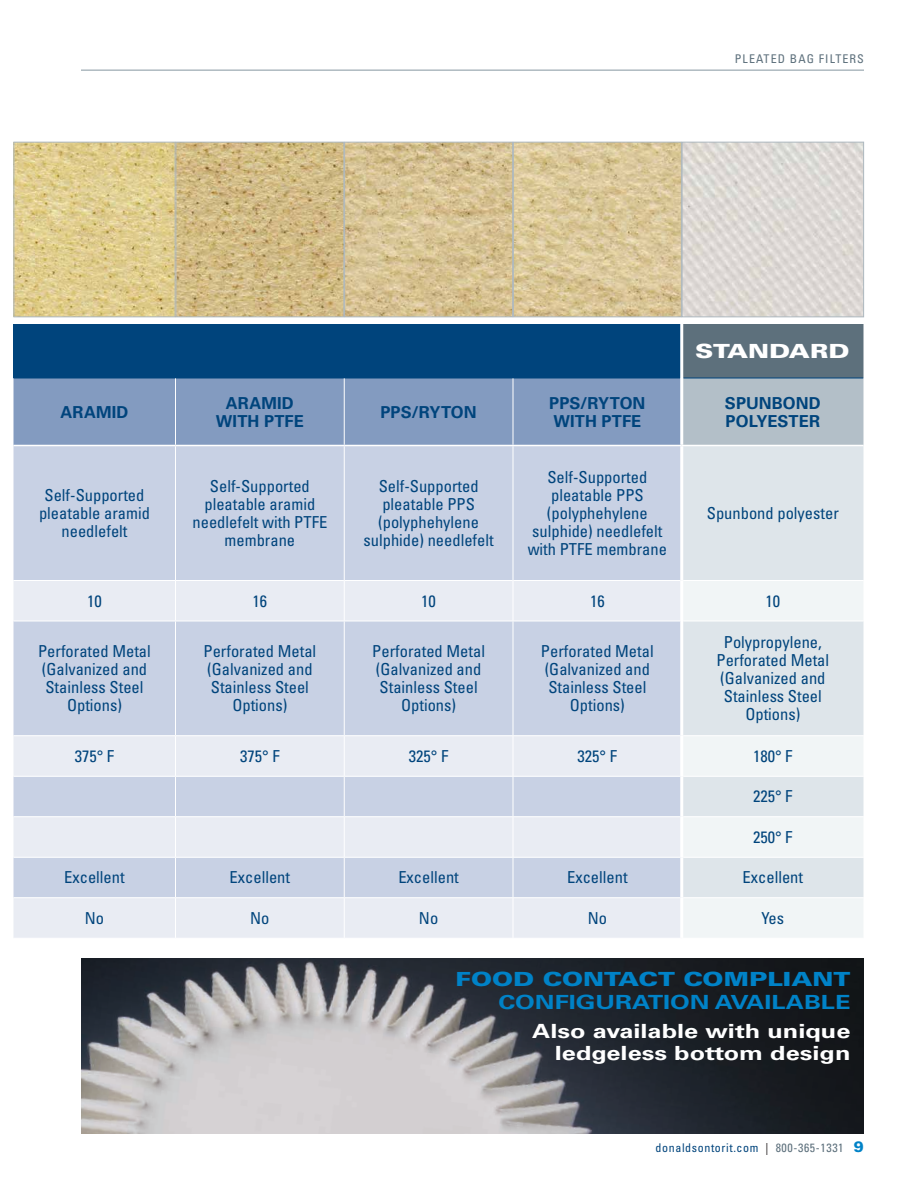
<style>
.page{position:relative;width:918px;height:1188px;background:#fff}
.page>*{position:absolute;margin:0;border:0;box-sizing:border-box;transform-origin:0 0}
.t1{font:700 19.5px/22.5px "Univers LT Std";color:#fff;text-align:right;scale:1.3 1}
.t2{font:700 19.5px "Univers LT Std";color:#0082c7;scale:1.3 1}
.t3{font:900 19.5px "Univers LT Std";color:#0082c7;scale:1.3 1}
.t4{font:900 19.5px "Univers LT Std";color:#fff;scale:1.3 1}
.t5{font:condensed 16.5px/18px "Univers LT Std";color:#00447c;text-align:center}
.t6{font:700 16.5px/18px "Univers LT Std";letter-spacing:.005em;color:#00447c}
.t7{font:condensed 12px "Univers LT Std";letter-spacing:.05em;color:#00447c}
.t8{font:condensed 12px "Univers LT Std";letter-spacing:.09em;color:#5d707c}
.s1{color:#231f20}
.s2{color:#5d707c}
.s3{font-weight:900;font-stretch:normal;font-size:15px;color:#0082c7}
</style>
<div class="page">
<hr style="left:81px;top:69px;width:783px;height:2px;background:#aeb9c0">
<div style="left:14px;top:324px;width:668px;height:54px;background:#00447c"></div>
<div style="left:682px;top:324px;width:182px;height:54px;background:#5d707c"></div>
<div style="left:14px;top:379px;width:666px;height:66px;background:#839bc0"></div>
<div style="left:682px;top:378px;width:182px;height:68px;background:#b3bfc8"></div>
<div style="left:14px;top:446px;width:666px;height:134px;background:#c8d1e4"></div>
<div style="left:683px;top:446px;width:181px;height:134px;background:#dee5ea"></div>
<svg style="left:14px;top:581px;width:666px;height:357px;background:#d7ddea"></svg>
<svg style="left:683px;top:581px;width:181px;height:357px;fill:#dee5ea"></svg>
<hr style="left:14px;top:621px;width:162px;height:1px;background:#fff">
<hr style="left:176px;top:621px;width:168px;height:1px;background:#fff">
<hr style="left:344px;top:621px;width:169px;height:1px;background:#fff">
<hr style="left:513px;top:621px;width:167px;height:1px;background:#fff">
<hr style="left:683px;top:621px;width:181px;height:1px;background:#fff">
<hr style="left:14px;top:735px;width:162px;height:1px;background:#fff">
<hr style="left:176px;top:735px;width:168px;height:1px;background:#fff">
<hr style="left:344px;top:735px;width:169px;height:1px;background:#fff">
<hr style="left:513px;top:735px;width:167px;height:1px;background:#fff">
<hr style="left:683px;top:735px;width:181px;height:1px;background:#fff">
<hr style="left:14px;top:776px;width:162px;height:1px;background:#fff">
<hr style="left:176px;top:776px;width:168px;height:1px;background:#fff">
<hr style="left:344px;top:776px;width:169px;height:1px;background:#fff">
<hr style="left:513px;top:776px;width:167px;height:1px;background:#fff">
<hr style="left:683px;top:776px;width:181px;height:1px;background:#fff">
<hr style="left:14px;top:816px;width:162px;height:1px;background:#fff">
<hr style="left:176px;top:816px;width:168px;height:1px;background:#fff">
<hr style="left:344px;top:816px;width:169px;height:1px;background:#fff">
<hr style="left:513px;top:816px;width:167px;height:1px;background:#fff">
<hr style="left:683px;top:816px;width:181px;height:1px;background:#fff">
<hr style="left:14px;top:857px;width:162px;height:1px;background:#fff">
<hr style="left:176px;top:857px;width:168px;height:1px;background:#fff">
<hr style="left:344px;top:857px;width:169px;height:1px;background:#fff">
<hr style="left:513px;top:857px;width:167px;height:1px;background:#fff">
<hr style="left:683px;top:857px;width:181px;height:1px;background:#fff">
<hr style="left:14px;top:897px;width:162px;height:1px;background:#fff">
<hr style="left:176px;top:897px;width:168px;height:1px;background:#fff">
<hr style="left:344px;top:897px;width:169px;height:1px;background:#fff">
<hr style="left:513px;top:897px;width:167px;height:1px;background:#fff">
<hr style="left:683px;top:897px;width:181px;height:1px;background:#fff">
<hr style="left:14px;top:378px;width:162px;height:1px;background:#00447c">
<hr style="left:176px;top:378px;width:168px;height:1px;background:#00447c">
<hr style="left:344px;top:378px;width:169px;height:1px;background:#00447c">
<hr style="left:513px;top:378px;width:167px;height:1px;background:#00447c">
<hr style="left:683px;top:378px;width:181px;height:1px;background:#00447c">
<hr style="left:175px;top:378px;width:1px;height:67px;background:#fff">
<hr style="left:344px;top:378px;width:1px;height:67px;background:#fff">
<hr style="left:513px;top:378px;width:1px;height:67px;background:#fff">
<hr style="left:175px;top:446px;width:1px;height:134px;background:#fff">
<hr style="left:344px;top:446px;width:1px;height:134px;background:#fff">
<hr style="left:513px;top:446px;width:1px;height:134px;background:#fff">
<hr style="left:175px;top:580px;width:1px;height:41px;background:#fff">
<hr style="left:344px;top:580px;width:1px;height:41px;background:#fff">
<hr style="left:513px;top:580px;width:1px;height:41px;background:#fff">
<hr style="left:175px;top:621px;width:1px;height:114px;background:#fff">
<hr style="left:344px;top:621px;width:1px;height:114px;background:#fff">
<hr style="left:513px;top:621px;width:1px;height:114px;background:#fff">
<hr style="left:175px;top:736px;width:1px;height:40px;background:#fff">
<hr style="left:344px;top:736px;width:1px;height:40px;background:#fff">
<hr style="left:513px;top:736px;width:1px;height:40px;background:#fff">
<hr style="left:175px;top:777px;width:1px;height:39px;background:#fff">
<hr style="left:344px;top:777px;width:1px;height:39px;background:#fff">
<hr style="left:513px;top:777px;width:1px;height:39px;background:#fff">
<hr style="left:175px;top:817px;width:1px;height:40px;background:#fff">
<hr style="left:344px;top:817px;width:1px;height:40px;background:#fff">
<hr style="left:513px;top:817px;width:1px;height:40px;background:#fff">
<hr style="left:175px;top:858px;width:1px;height:39px;background:#fff">
<hr style="left:344px;top:858px;width:1px;height:39px;background:#fff">
<hr style="left:513px;top:858px;width:1px;height:39px;background:#fff">
<hr style="left:175px;top:898px;width:1px;height:40px;background:#fff">
<hr style="left:344px;top:898px;width:1px;height:40px;background:#fff">
<hr style="left:513px;top:898px;width:1px;height:40px;background:#fff">
<hr style="left:680px;top:324px;width:3px;height:54px;background:#fff">
<hr style="left:680px;top:378px;width:3px;height:67px;background:#fff">
<hr style="left:682px;top:445px;width:182px;height:1px;background:#fff">
<img style="left:81px;top:958px;width:783px;height:176px">
<img style="left:16px;top:144px;width:846px;height:171px">
<div style="left:14px;top:142px;width:162px;height:175px;border:1px solid #aeb9c0"></div>
<div style="left:176px;top:142px;width:168px;height:175px;border:1px solid #aeb9c0"></div>
<div style="left:344px;top:142px;width:169px;height:175px;border:1px solid #aeb9c0"></div>
<div style="left:513px;top:142px;width:169px;height:175px;border:1px solid #aeb9c0"></div>
<div style="left:682px;top:142px;width:182px;height:175px;border:1px solid #aeb9c0"></div>
<p class="t8" style="left:735px;top:51px;width:131px">PLEATED BAG FILTERS</p>
<p class="t4" style="left:695px;top:339px;width:120px">STANDARD</p>
<p class="t6" style="left:60px;top:403px;width:70px">ARAMID</p>
<p class="t6" style="left:216px;top:394px;width:89px;text-align:center">ARAMID<br>WITH PTFE</p>
<p class="t6" style="left:381px;top:403px;width:98px">PPS/RYTON</p>
<p class="t6" style="left:549px;top:394px;width:98px">PPS/RYTON<br>WITH PTFE</p>
<p class="t6" style="left:725px;top:394px;width:97px">SPUNBOND<br>POLYESTER</p>
<p class="t5" style="left:39px;top:486px;width:112px">Self-Supported pleatable aramid needlefelt</p>
<p class="t5" style="left:193px;top:477px;width:136px">Self-Supported pleatable aramid needlefelt with PTFE membrane</p>
<p class="t5" style="left:364px;top:477px;width:132px">Self-Supported pleatable PPS (polyphehylene sulphide) needlefelt</p>
<p class="t5" style="left:528px;top:468px;width:141px">Self-Supported pleatable PPS (polyphehylene sulphide) needlefelt with PTFE membrane</p>
<p class="t5" style="left:707px;top:504px;width:133px">Spunbond polyester</p>
<p class="t5" style="left:87px;top:592px;width:16px">10</p>
<p class="t5" style="left:253px;top:592px;width:16px">16</p>
<p class="t5" style="left:421px;top:592px;width:16px">10</p>
<p class="t5" style="left:590px;top:592px;width:16px">16</p>
<p class="t5" style="left:766px;top:592px;width:16px">10</p>
<p class="t5" style="left:38px;top:642px;width:114px">Perforated Metal (Galvanized and<br>Stainless Steel<br>Options)</p>
<p class="t5" style="left:204px;top:642px;width:114px">Perforated Metal (Galvanized and<br>Stainless Steel<br>Options)</p>
<p class="t5" style="left:372px;top:642px;width:114px">Perforated Metal (Galvanized and<br>Stainless Steel<br>Options)</p>
<p class="t5" style="left:541px;top:642px;width:114px">Perforated Metal (Galvanized and<br>Stainless Steel<br>Options)</p>
<p class="t5" style="left:716px;top:633px;width:114px">Polypropylene,<br>Perforated Metal (Galvanized and<br>Stainless Steel<br>Options)</p>
<p class="t5" style="left:75px;top:747px;width:41px">375° F</p>
<p class="t5" style="left:240px;top:747px;width:41px">375° F</p>
<p class="t5" style="left:409px;top:747px;width:41px">325° F</p>
<p class="t5" style="left:578px;top:747px;width:41px">325° F</p>
<p class="t5" style="left:753px;top:747px;width:41px">180° F</p>
<p class="t5" style="left:753px;top:787px;width:41px">225° F</p>
<p class="t5" style="left:753px;top:828px;width:41px">250° F</p>
<p class="t5" style="left:64px;top:868px;width:62px">Excellent</p>
<p class="t5" style="left:230px;top:868px;width:62px">Excellent</p>
<p class="t5" style="left:398px;top:868px;width:62px">Excellent</p>
<p class="t5" style="left:567px;top:868px;width:62px">Excellent</p>
<p class="t5" style="left:743px;top:868px;width:62px">Excellent</p>
<p class="t5" style="left:85px;top:909px;width:21px">No</p>
<p class="t5" style="left:250px;top:909px;width:21px">No</p>
<p class="t5" style="left:419px;top:909px;width:21px">No</p>
<p class="t5" style="left:588px;top:909px;width:21px">No</p>
<p class="t5" style="left:762px;top:909px;width:24px">Yes</p>
<p class="t3" style="left:456px;top:967px;width:305px">FOOD CONTACT COMPLIANT</p>
<p class="t2" style="left:498px;top:990px;width:272px">CONFIGURATION AVAILABLE</p>
<p class="t1" style="left:532px;top:1020px;width:246px">Also available with unique ledgeless bottom design</p>
<p class="t7" style="left:656px;top:1140px;width:210px">donaldsontorit.com <span class="s1">|</span> <span class="s2">800-365-1331</span> <span class="s3">9</span></p>
</div>
